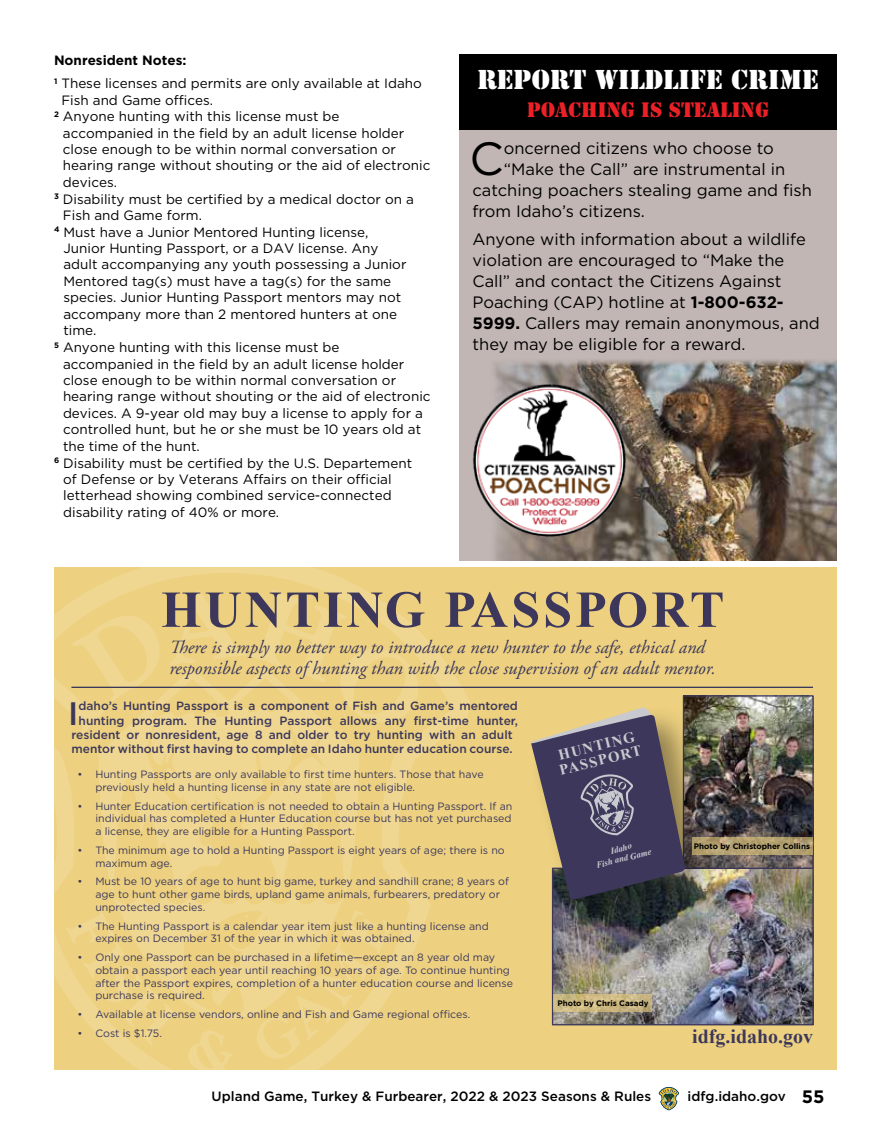
<style>
.page{position:relative;width:891px;height:1134px;background:#fff}
.page>*{position:absolute;margin:0;border:0;box-sizing:border-box;transform-origin:0 0}
.t1{font:700 51.75px "Times New Roman";letter-spacing:.06em;color:#3d385b}
.t2{font:46.5px "Gotham";color:#000}
.t3{font:500 32.4px "Gotham";color:#3d385b}
.t4{font:25.5px "Stencil Std";color:#fff}
.t5{font:700 19.95px "Times New Roman";color:#3d385b}
.t6{font:19.5px "Stencil Std";color:#ec2127}
.t7{font:italic 18.6px/21.3px "Adobe Garamond Pro";color:#3d385b}
.t8{font:16.5px/21px "Gotham";color:#000}
.t9{font:700 14.85px/14.9px "Times New Roman";color:#c8cacf}
.t10{font:13.5px/23.2px "Gotham";color:#000}
.t11{font:500 13.5px "Gotham";color:#000}
.t12{font:500 12px/14.4px "Gotham";color:#3d385b;text-align:center}
.t13{font:10.65px/12.8px "Gotham";color:#3d385b}
.t14{font:italic 700 8.85px/10.6px "Times New Roman";color:#c8cacf;text-align:center}
.t15{font:700 7.95px "Gotham";color:#000}
.s1{font-weight:700}
.s2{font-weight:700;font-size:18px}
</style>
<div class="page">
<svg style="left:659px;top:1087px;width:20px;height:23px"></svg>
<div style="left:459px;top:129px;width:378px;height:432px;background:#c1b6b3"></div>
<div style="left:459px;top:54px;width:378px;height:75px;background:#000"></div>
<img style="left:494px;top:360px;width:343px;height:201px">
<img style="left:472px;top:380px;width:161px;height:166px">
<div style="left:54px;top:567px;width:783px;height:502px;background:#edd180"></div>
<svg style="left:54px;top:567px;width:416px;height:425px"></svg>
<svg style="left:99px;top:735px;width:260px;height:161px;fill:#efd792"></svg>
<svg style="left:65px;top:896px;width:326px;height:173px"></svg>
<svg style="left:54px;top:589px;width:369px;height:146px"></svg>
<hr style="left:71px;top:687px;width:742px;height:1px;background:#3c385b">
<img style="left:554px;top:870px;width:258px;height:153px">
<div style="left:552px;top:868px;width:262px;height:157px;border:1px solid #3d385b"></div>
<img style="left:685px;top:697px;width:127px;height:170px">
<div style="left:683px;top:695px;width:131px;height:174px;border:1px solid #3d385b"></div>
<div style="left:528px;top:703px;width:196px;height:235px;background:#000;opacity:.39"></div>
<svg style="left:531px;top:707px;width:155px;height:193px"></svg>
<svg style="left:553px;top:994px;width:99px;height:18px;background:#cab681"></svg>
<svg style="left:692px;top:837px;width:120px;height:18px;background:#b3a06f"></svg>
<p class="t10" style="left:54px;top:48px;width:369px"><span class="s1">Nonresident Notes:<br></span><sup>1</sup> These licenses and permits are only available at Idaho</p>
<p class="t10" style="left:61px;top:88px;width:153px">Fish and Game offices.</p>
<p class="t10" style="left:54px;top:104px;width:287px"><sup>2</sup> Anyone hunting with this license must be</p>
<p class="t10" style="left:63px;top:121px;width:343px">accompanied in the field by an adult license holder</p>
<p class="t10" style="left:63px;top:137px;width:335px">close enough to be within normal conversation or</p>
<p class="t10" style="left:63px;top:154px;width:369px">hearing range without shouting or the aid of electronic</p>
<p class="t10" style="left:63px;top:170px;width:56px">devices.</p>
<p class="t10" style="left:54px;top:187px;width:361px"><sup>3</sup> Disability must be certified by a medical doctor on a</p>
<p class="t10" style="left:63px;top:203px;width:141px">Fish and Game form.</p>
<p class="t10" style="left:54px;top:220px;width:316px"><sup>4</sup> Must have a Junior Mentored Hunting license,</p>
<p class="t10" style="left:63px;top:236px;width:316px">Junior Hunting Passport, or a DAV license. Any</p>
<p class="t10" style="left:63px;top:253px;width:345px">adult accompanying any youth possessing a Junior</p>
<p class="t10" style="left:63px;top:269px;width:329px">Mentored tag(s) must have a tag(s) for the same</p>
<p class="t10" style="left:63px;top:286px;width:339px">species. Junior Hunting Passport mentors may not</p>
<p class="t10" style="left:63px;top:302px;width:335px">accompany more than 2 mentored hunters at one</p>
<p class="t10" style="left:63px;top:319px;width:35px">time.</p>
<p class="t10" style="left:54px;top:335px;width:287px"><sup>5</sup> Anyone hunting with this license must be</p>
<p class="t10" style="left:63px;top:352px;width:343px">accompanied in the field by an adult license holder</p>
<p class="t10" style="left:63px;top:368px;width:335px">close enough to be within normal conversation or</p>
<p class="t10" style="left:63px;top:385px;width:369px">hearing range without shouting or the aid of electronic</p>
<p class="t10" style="left:63px;top:401px;width:362px">devices. A 9-year old may buy a license to apply for a</p>
<p class="t10" style="left:63px;top:418px;width:360px">controlled hunt, but he or she must be 10 years old at</p>
<p class="t10" style="left:63px;top:434px;width:138px">the time of the hunt.</p>
<p class="t10" style="left:54px;top:451px;width:360px"><sup>6</sup> Disability must be certified by the U.S. Departement</p>
<p class="t10" style="left:63px;top:467px;width:330px">of Defense or by Veterans Affairs on their official</p>
<p class="t10" style="left:63px;top:484px;width:330px">letterhead showing combined service-connected</p>
<p class="t10" style="left:63px;top:500px;width:218px">disability rating of 40% or more.</p>
<h3 class="t4" style="left:477px;top:63px;width:343px">REPORT WILDLIFE CRIME</h3>
<h3 class="t6" style="left:527px;top:97px;width:243px">POACHING IS STEALING</h3>
<h2 class="t2" style="left:469px;top:129px;width:36px">C</h2>
<p class="t8" style="left:504px;top:137px;width:271px">oncerned citizens who choose to</p>
<p class="t8" style="left:504px;top:158px;width:283px">“Make the Call” are instrumental in</p>
<p class="t8" style="left:473px;top:179px;width:341px">catching poachers stealing game and fish</p>
<p class="t8" style="left:473px;top:200px;width:174px">from Idaho’s citizens.</p>
<p class="t8" style="left:473px;top:228px;width:349px">Anyone with information about a wildlife violation are encouraged to “Make the Call” and contact the Citizens Against Poaching (CAP) hotline at <span class="s1">1-800-632- 5999.</span> Callers may remain anonymous, and they may be eligible for a reward.</p>
<h1 class="t1" style="left:161px;top:574px;width:565px">HUNTING PASSPORT</h1>
<h3 class="t7" style="left:169px;top:637px;width:548px">There is simply no better way to introduce a new hunter to the safe, ethical and responsible aspects of hunting than with the close supervision of an adult mentor.</h3>
<p class="t12" style="left:71px;top:699px;width:448px">daho’s Hunting Passport is a component of Fish and Game’s mentored hunting program. The Hunting Passport allows any first-time hunter, resident or nonresident, age 8 and older to try hunting with an adult mentor without first having to complete an Idaho hunter education course.</p>
<p class="t13" style="left:95px;top:768px;width:390px;text-indent:-18px">• Hunting Passports are only available to first time hunters. Those that have previously held a hunting license in any state are not eligible.</p>
<p class="t13" style="left:95px;top:799px;width:419px;text-align:justify;text-indent:-18px">• Hunter Education certification is not needed to obtain a Hunting Passport. If an individual has completed a Hunter Education course but has not yet purchased a license, they are eligible for a Hunting Passport.</p>
<p class="t13" style="left:95px;top:843px;width:411px;text-indent:-18px">• The minimum age to hold a Hunting Passport is eight years of age; there is no maximum age.</p>
<p class="t13" style="left:95px;top:875px;width:415px;text-indent:-18px">• Must be 10 years of age to hunt big game, turkey and sandhill crane; 8 years of age to hunt other game birds, upland game animals, furbearers, predatory or unprotected species.</p>
<p class="t13" style="left:95px;top:919px;width:395px;text-indent:-18px">• The Hunting Passport is a calendar year item just like a hunting license and expires on December 31 of the year in which it was obtained.</p>
<p class="t13" style="left:95px;top:951px;width:419px;text-indent:-18px">• Only one Passport can be purchased in a lifetime—except an 8 year old may obtain a passport each year until reaching 10 years of age. To continue hunting after the Passport expires, completion of a hunter education course and license purchase is required.</p>
<p class="t13" style="left:77px;top:1008px;width:394px">• Available at license vendors, online and Fish and Game regional offices.</p>
<p class="t13" style="left:77px;top:1026px;width:86px">• Cost is $1.75.</p>
<h3 class="t5" style="left:692px;top:1022px;width:122px">idfg.idaho.gov</h3>
<h3 class="t3" style="left:68px;top:692px;width:12px">I</h3>
<p class="t9" style="left:554px;top:748px;width:86px;rotate:-14deg">HUNTING<br>PASSPORT</p>
<p class="t15" style="left:694px;top:841px;width:118px">Photo by Christopher Collins</p>
<p class="t14" style="left:592px;top:849px;width:58px;rotate:-14deg">Idaho<br>Fish and Game</p>
<p class="t15" style="left:557px;top:997px;width:93px">Photo by Chris Casady</p>
<p class="t11" style="left:212px;top:1088px;width:441px">Upland Game, Turkey &amp; Furbearer, 2022 &amp; 2023 Seasons &amp; Rules</p>
<p class="t11" style="left:688px;top:1088px;width:138px">idfg.idaho.gov <span class="s2">55</span></p>
</div>
